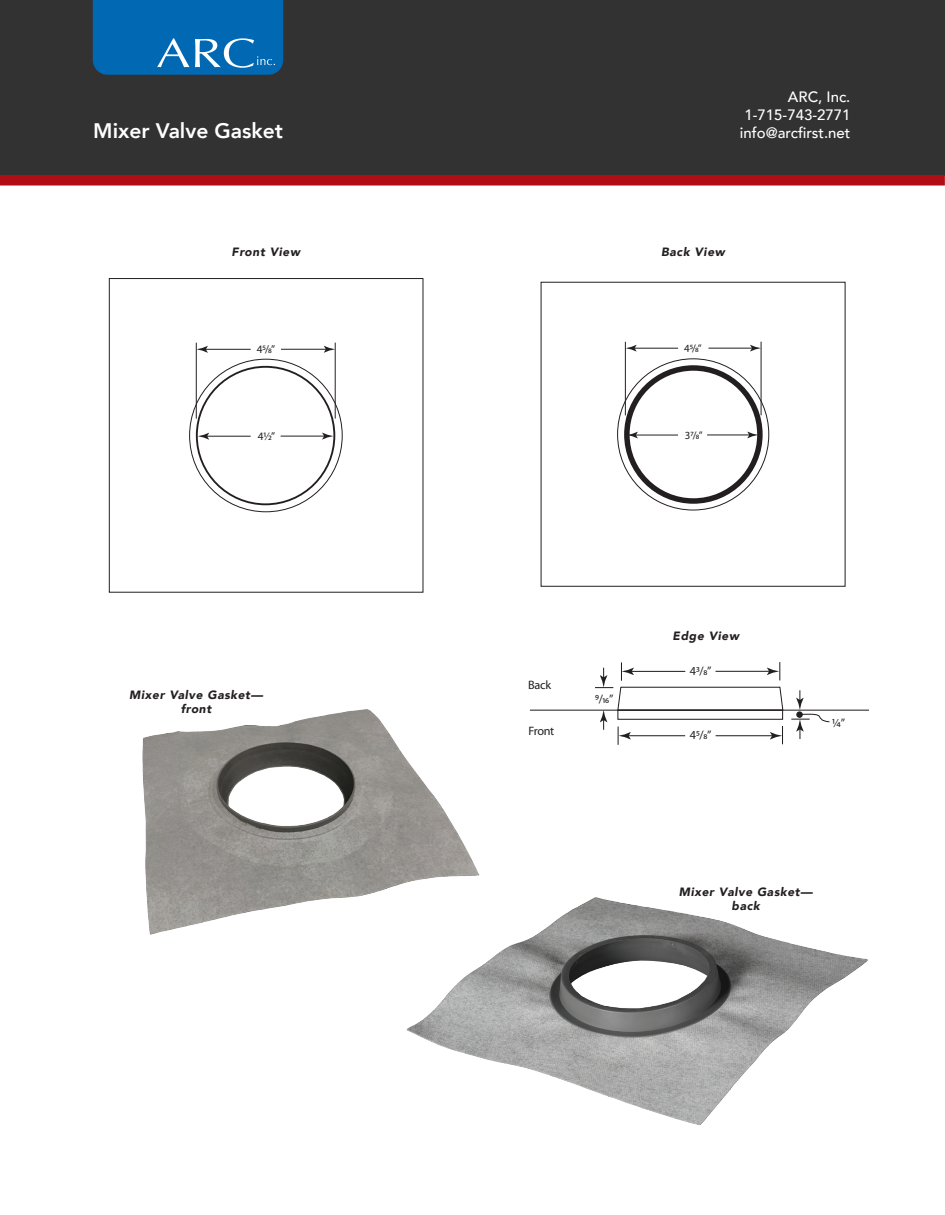
<style>
.page{position:relative;width:945px;height:1215px;background:#fff}
.page>*{position:absolute;margin:0;border:0;box-sizing:border-box;transform-origin:0 0}
.t1{font:800 21px "Avenir";color:#fff}
.t2{font:500 15px/18px "Avenir";color:#fff;text-align:right}
.t3{font:12.15px "Myriad Pro";letter-spacing:-.025em;color:#231f20}
.t4{font:italic 900 12px/14.4px "Avenir";letter-spacing:.05em;color:#231f20;text-align:center}
.t5{font:11.25px "Myriad Pro";color:#231f20}
.t6{font:10.95px "Myriad Pro";color:#231f20}
</style>
<div class="page">
<div style="left:109px;top:278px;width:314px;height:315px;border:1px solid #231f20"></div>
<svg style="left:196px;top:366px;width:139px;height:139px"></svg>
<hr style="left:204px;top:349px;width:47px;height:1px;background:#231f20">
<svg style="left:197px;top:346px;width:11px;height:7px"></svg>
<hr style="left:281px;top:349px;width:47px;height:1px;background:#231f20">
<svg style="left:324px;top:346px;width:11px;height:7px"></svg>
<hr style="left:196px;top:343px;width:1px;height:76px;background:#231f20">
<hr style="left:335px;top:343px;width:1px;height:76px;background:#231f20">
<div style="left:541px;top:282px;width:305px;height:305px;border:1px solid #231f20"></div>
<svg style="left:624px;top:365px;width:139px;height:139px"></svg>
<hr style="left:633px;top:348px;width:45px;height:1px;background:#231f20">
<svg style="left:626px;top:345px;width:11px;height:7px"></svg>
<hr style="left:709px;top:348px;width:45px;height:1px;background:#231f20">
<svg style="left:750px;top:345px;width:11px;height:7px"></svg>
<hr style="left:625px;top:342px;width:1px;height:73px;background:#231f20">
<hr style="left:761px;top:342px;width:1px;height:73px;background:#231f20">
<hr style="left:530px;top:710px;width:339px;height:1px;background:#231f20">
<svg style="left:595px;top:662px;width:189px;height:83px"></svg>
<svg style="left:791px;top:690px;width:40px;height:49px"></svg>
<div style="left:796px;top:711px;width:7px;height:7px;background:#231f20;border-radius:50%"></div>
<div style="left:0;top:0;width:945px;height:175px;background:#333233"></div>
<div style="left:0;top:175px;width:945px;height:11px;background:#b00d15"></div>
<svg style="left:93px;top:0;width:190px;height:75px;background:#0e6fb5"></svg>
<img style="left:406px;top:897px;width:462px;height:228px">
<img style="left:142px;top:709px;width:365px;height:263px">
<h1 class="t1" style="left:93px;top:114px;width:191px">Mixer Valve Gasket</h1>
<p class="t2" style="left:740px;top:87px;width:112px">ARC, Inc.<br>1-715-743-2771 info@arcfirst.net</p>
<p class="t4" style="left:232px;top:244px;width:70px">Front View</p>
<p class="t4" style="left:661px;top:244px;width:65px">Back View</p>
<p class="t5" style="left:257px;top:343px;width:20px">45/8”</p>
<p class="t5" style="left:258px;top:429px;width:19px">4½”</p>
<p class="t6" style="left:684px;top:342px;width:19px">45/8”</p>
<p class="t6" style="left:685px;top:428px;width:19px">37/8”</p>
<p class="t4" style="left:673px;top:629px;width:68px">Edge View</p>
<p class="t4" style="left:129px;top:687px;width:135px">Mixer Valve Gasket— front</p>
<p class="t3" style="left:528px;top:677px;width:24px">Back</p>
<p class="t3" style="left:529px;top:723px;width:27px">Front</p>
<p class="t3" style="left:595px;top:691px;width:20px">9/16”</p>
<p class="t3" style="left:690px;top:663px;width:23px">43/8”</p>
<p class="t3" style="left:690px;top:728px;width:23px">45/8”</p>
<p class="t3" style="left:832px;top:715px;width:15px">¼”</p>
<p class="t4" style="left:679px;top:884px;width:135px">Mixer Valve Gasket— back</p>
</div>
